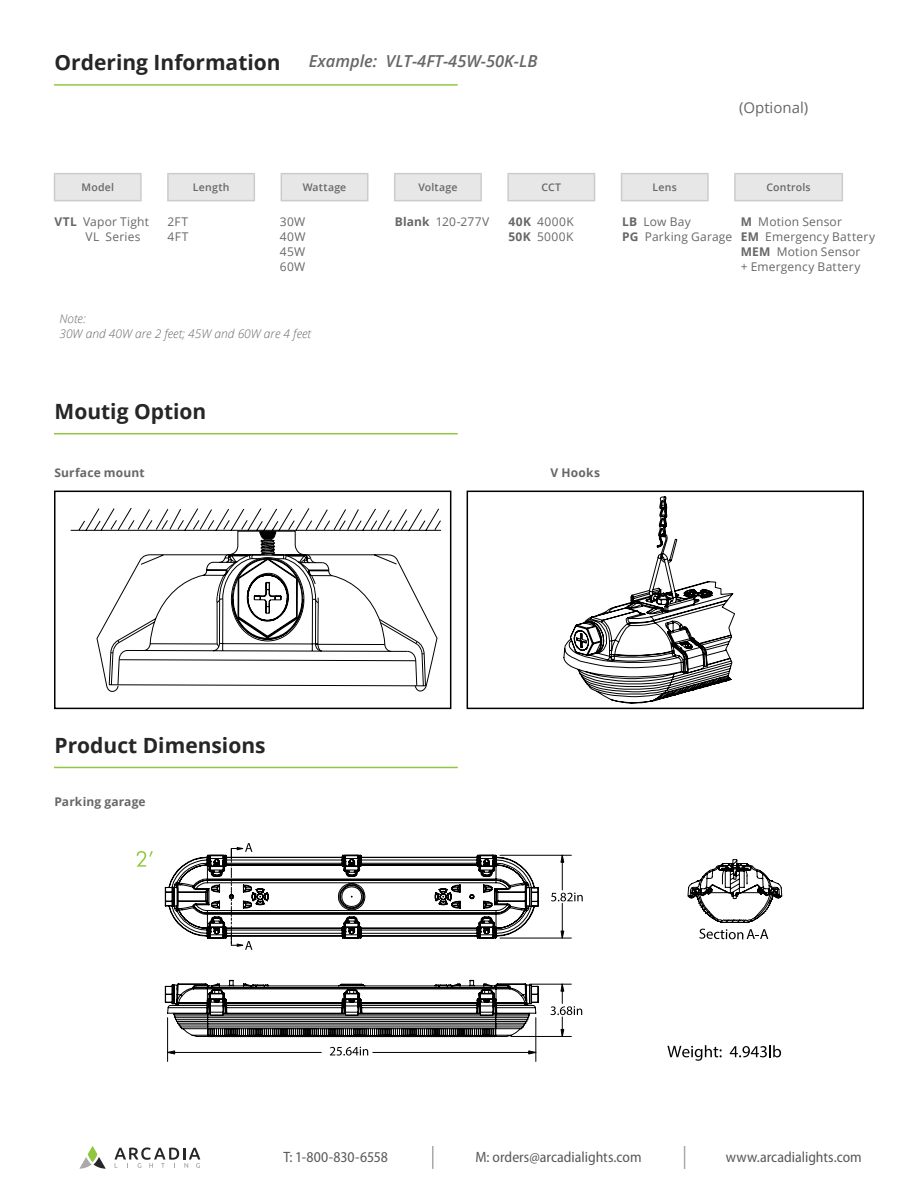
<style>
.page{position:relative;width:918px;height:1188px;background:#fff}
.page>*{position:absolute;margin:0;border:0;box-sizing:border-box;transform-origin:0 0}
.t1{font:700 21px "Open Sans";color:#262626}
.t2{font:italic 600 16.5px "Open Sans";color:#666767}
.t3{font:semi-condensed 15px "Myriad Pro";color:#58595b}
.t4{font:15px "Open Sans";color:#666767}
.t5{font:12px/15px "Open Sans";letter-spacing:.015em;color:#666767}
.t6{font:italic 300 12px/15px "Open Sans";color:#666767}
.t7{font:700 12px "Open Sans";letter-spacing:.015em;color:#666767}
.t8{font:12px/15px "Open Sans";letter-spacing:.04em;color:#666767}
.t9{font:600 10.5px "Open Sans";letter-spacing:.02em;color:#666767}
.s1{font-weight:700}
</style>
<div class="page">
<hr style="left:432px;top:1146px;width:2px;height:23px;background:#a9a9aa">
<svg style="left:684px;top:1146px;width:1px;height:23px"></svg>
<svg style="left:79px;top:1146px;width:27px;height:23px"></svg>
<svg style="left:115px;top:1147px;width:85px;height:21px"></svg>
<hr style="left:54px;top:84px;width:404px;height:2px;background:#92c841">
<hr style="left:54px;top:173px;width:88px;height:1px;background:#cbcbcb">
<hr style="left:167px;top:173px;width:88px;height:1px;background:#cbcbcb">
<hr style="left:281px;top:173px;width:87px;height:1px;background:#cbcbcb">
<hr style="left:394px;top:173px;width:88px;height:1px;background:#cbcbcb">
<hr style="left:507px;top:173px;width:88px;height:1px;background:#cbcbcb">
<hr style="left:621px;top:173px;width:88px;height:1px;background:#cbcbcb">
<hr style="left:734px;top:173px;width:109px;height:1px;background:#cbcbcb">
<svg style="left:54px;top:174px;width:789px;height:27px"></svg>
<hr style="left:734px;top:200px;width:109px;height:1px;background:#cbcbcb">
<hr style="left:54px;top:433px;width:404px;height:1px;background:#92c841">
<svg style="left:100px;top:656px;width:334px;height:36px"></svg>
<svg style="left:70px;top:508px;width:372px;height:148px"></svg>
<svg style="left:564px;top:496px;width:171px;height:208px"></svg>
<div style="left:54px;top:491px;width:397px;height:218px;border:2px solid #000"></div>
<div style="left:467px;top:491px;width:397px;height:218px;border:2px solid #000"></div>
<hr style="left:54px;top:767px;width:404px;height:1px;background:#92c841">
<svg style="left:137px;top:851px;width:16px;height:16px"></svg>
<svg style="left:667px;top:1045px;width:55px;height:16px"></svg>
<svg style="left:730px;top:1045px;width:51px;height:12px"></svg>
<svg style="left:688px;top:859px;width:94px;height:64px"></svg>
<svg style="left:699px;top:929px;width:69px;height:10px"></svg>
<svg style="left:165px;top:980px;width:417px;height:82px"></svg>
<svg style="left:165px;top:843px;width:418px;height:107px"></svg>
<h1 class="t1" style="left:55px;top:48px;width:228px">Ordering Information</h1>
<h2 class="t2" style="left:309px;top:49px;width:230px">Example: VLT-4FT-45W-50K-LB</h2>
<p class="t4" style="left:739px;top:98px;width:71px">(Optional)</p>
<p class="t9" style="left:81px;top:180px;width:34px">Model</p>
<p class="t9" style="left:193px;top:180px;width:38px">Length</p>
<p class="t9" style="left:303px;top:180px;width:45px">Wattage</p>
<p class="t9" style="left:418px;top:180px;width:41px">Voltage</p>
<p class="t9" style="left:541px;top:180px;width:21px">CCT</p>
<p class="t9" style="left:653px;top:180px;width:26px">Lens</p>
<p class="t9" style="left:766px;top:180px;width:46px">Controls</p>
<p class="t5" style="left:86px;top:214px;width:65px;text-indent:-31px"><span class="s1">VTL</span> Vapor Tight<br>VL Series</p>
<p class="t5" style="left:395px;top:214px;width:96px"><span class="s1">Blank</span> 120-277V</p>
<p class="t5" style="left:741px;top:214px;width:136px"><span class="s1">M</span> Motion Sensor<br><span class="s1">EM</span> Emergency Battery<br><span class="s1">MEM</span> Motion Sensor<br>+ Emergency Battery</p>
<p class="t5" style="left:168px;top:214px;width:22px">2FT<br>4FT</p>
<p class="t5" style="left:280px;top:214px;width:27px;text-align:justify">30W 40W 45W 60W</p>
<p class="t8" style="left:508px;top:214px;width:67px"><span class="s1">40K</span> 4000K<br><span class="s1">50K</span> 5000K</p>
<p class="t5" style="left:622px;top:214px;width:112px"><span class="s1">LB</span> Low Bay<br><span class="s1">PG</span> Parking Garage</p>
<p class="t6" style="left:59px;top:310px;width:253px">Note:<br>30W and 40W are 2 feet; 45W and 60W are 4 feet</p>
<h1 class="t1" style="left:55px;top:396px;width:153px">Moutig Option</h1>
<p class="t7" style="left:54px;top:465px;width:92px">Surface mount</p>
<h1 class="t1" style="left:55px;top:730px;width:213px">Product Dimensions</h1>
<p class="t7" style="left:54px;top:793px;width:93px">Parking garage</p>
<p class="t7" style="left:551px;top:465px;width:51px">V Hooks</p>
<p class="t3" style="left:284px;top:1149px;width:106px">T: 1-800-830-6558</p>
<p class="t3" style="left:476px;top:1149px;width:168px">M: orders@arcadialights.com</p>
<p class="t3" style="left:726px;top:1149px;width:138px">www.arcadialights.com</p>
</div>
